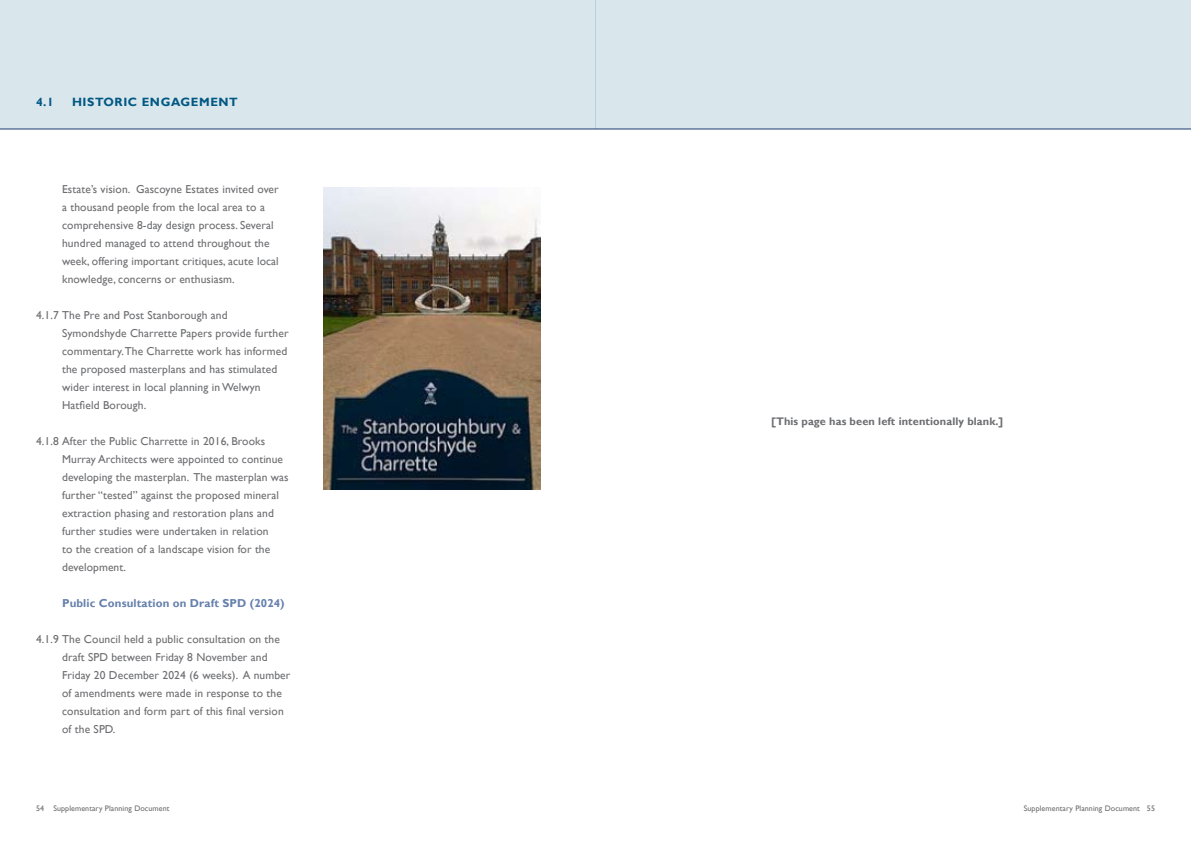
<style>
.page{position:relative;width:1191px;height:842px;background:#fff}
.page>*{position:absolute;margin:0;border:0;box-sizing:border-box;transform-origin:0 0}
.t1{font:700 12px "Gill Sans";letter-spacing:.05em;color:#005883}
.t2{font:11.5px/18px "Gill Sans";letter-spacing:.01em;color:#6c6d70}
.t3{font:700 11.5px "Gill Sans";letter-spacing:.01em;color:#6781ac}
.t4{font:700 11px "Gill Sans";letter-spacing:.01em;color:#6c6d70}
.t5{font:8px "Gill Sans";letter-spacing:.01em;color:#6c6d70}
</style>
<div class="page">
<div style="left:0;top:0;width:595px;height:129px;background:#d9e6ec"></div>
<div style="left:595px;top:0;width:596px;height:129px;background:#d9e6ec"></div>
<hr style="left:0;top:129px;width:1191px;height:1px;background:#1d3b6f">
<img style="left:323px;top:188px;width:217px;height:301px">
<p class="t1" style="left:36px;top:95px;width:19px">4.1</p>
<p class="t1" style="left:72px;top:95px;width:167px">HISTORIC ENGAGEMENT</p>
<p class="t2" style="left:62px;top:181px;width:218px">Estate’s vision. Gascoyne Estates invited over a thousand people from the local area to a comprehensive 8-day design process. Several hundred managed to attend throughout the week, offering important critiques, acute local knowledge, concerns or enthusiasm.</p>
<p class="t2" style="left:62px;top:307px;width:228px;text-indent:-26px">4.1.7 The Pre and Post Stanborough and Symondshyde Charrette Papers provide further commentary. The Charrette work has informed the proposed masterplans and has stimulated wider interest in local planning in Welwyn Hatfield Borough.</p>
<p class="t2" style="left:62px;top:433px;width:228px;text-indent:-26px">4.1.8 After the Public Charrette in 2016, Brooks Murray Architects were appointed to continue developing the masterplan. The masterplan was further “tested” against the proposed mineral extraction phasing and restoration plans and further studies were undertaken in relation<br>to the creation of a landscape vision for the development.</p>
<p class="t3" style="left:62px;top:596px;width:224px">Public Consultation on Draft SPD (2024)</p>
<p class="t2" style="left:62px;top:631px;width:230px;text-indent:-26px">4.1.9 The Council held a public consultation on the draft SPD between Friday 8 November and Friday 20 December 2024 (6 weeks). A number of amendments were made in response to the consultation and form part of this final version of the SPD.</p>
<p class="t4" style="left:771px;top:414px;width:234px">[This page has been left intentionally blank.]</p>
<p class="t5" style="left:36px;top:804px;width:135px">54 Supplementary Planning Document</p>
<p class="t5" style="left:1023px;top:804px;width:133px">Supplementary Planning Document 55</p>
</div>
